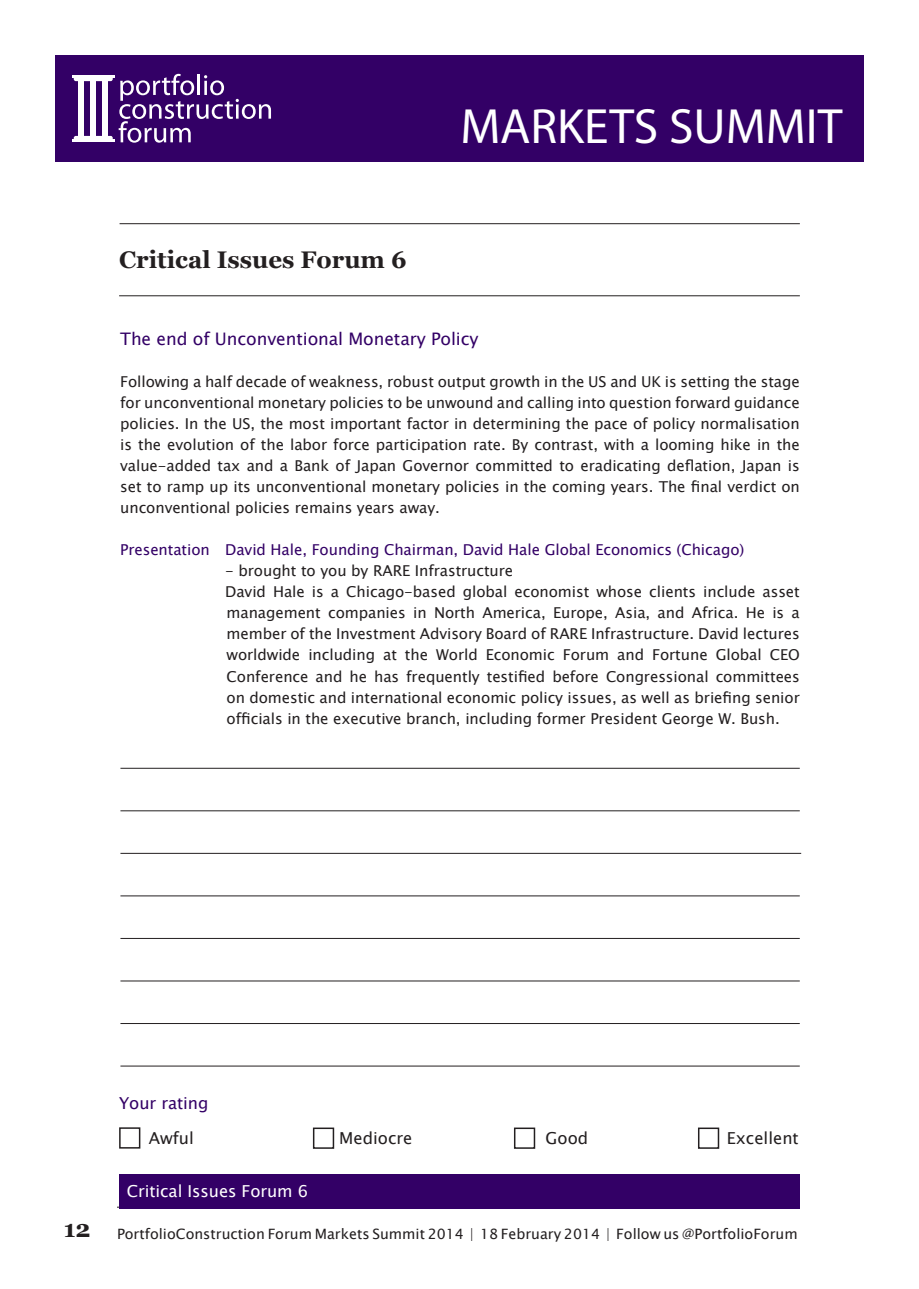
<style>
.page{position:relative;width:919px;height:1289px;background:#fff}
.page>*{position:absolute;margin:0;border:0;box-sizing:border-box;transform-origin:0 0}
.t1{font:49.8px "Myriad Pro";color:#fff}
.t2{font:700 24px "Georgia";color:#231f20}
.t3{font:17.25px "Lucida Sans Unicode";letter-spacing:-.005em;color:#306}
.t4{font:16.5px "Lucida Sans Unicode";color:#231f20}
.t5{font:16.5px "Lucida Sans Unicode";letter-spacing:-.005em;color:#fff}
.t6{font:16.5px "Lucida Sans Unicode";letter-spacing:-.005em;color:#306}
.t7{font:15px/21px "Lucida Sans Unicode";letter-spacing:-.005em;color:#231f20;text-align:justify}
.t8{font:15px "Lucida Sans Unicode";letter-spacing:-.005em;color:#306}
.t9{font:14.25px "Lucida Sans Unicode";color:#231f20}
</style>
<div class="page">
<div style="left:55px;top:55px;width:808px;height:107px;background:#306"></div>
<svg style="left:119px;top:74px;width:152px;height:69px"></svg>
<hr style="left:72px;top:75px;width:42px;height:3px;background:#fff">
<div style="left:74px;top:76px;width:39px;height:5px;background:#fff;border-radius:2px"></div>
<div style="left:74px;top:136px;width:39px;height:5px;background:#fff;border-radius:2px"></div>
<div style="left:78px;top:81px;width:6px;height:56px;background:#fff"></div>
<div style="left:102px;top:81px;width:6px;height:56px;background:#fff"></div>
<div style="left:90px;top:81px;width:6px;height:56px;background:#fff"></div>
<hr style="left:72px;top:139px;width:42px;height:3px;background:#fff">
<hr style="left:117px;top:1206px;width:680px;height:1px;background:#231f20">
<div style="left:119px;top:1174px;width:680px;height:34px;background:#306"></div>
<hr style="left:119px;top:223px;width:680px;height:1px;background:#231f20">
<hr style="left:119px;top:295px;width:680px;height:1px;background:#231f20">
<hr style="left:120px;top:768px;width:679px;height:1px;background:#231f20">
<hr style="left:120px;top:895px;width:679px;height:1px;background:#231f20">
<hr style="left:120px;top:810px;width:679px;height:1px;background:#231f20">
<hr style="left:120px;top:938px;width:679px;height:1px;background:#231f20">
<hr style="left:120px;top:980px;width:679px;height:1px;background:#231f20">
<hr style="left:120px;top:1023px;width:679px;height:1px;background:#231f20">
<hr style="left:120px;top:1065px;width:679px;height:1px;background:#231f20">
<hr style="left:120px;top:853px;width:681px;height:1px;background:#231f20">
<div style="left:313px;top:1127px;width:21px;height:21px;border:2px solid #231f20"></div>
<div style="left:514px;top:1127px;width:21px;height:21px;border:2px solid #231f20"></div>
<div style="left:698px;top:1127px;width:21px;height:21px;border:2px solid #231f20"></div>
<div style="left:119px;top:1127px;width:21px;height:21px;border:2px solid #231f20"></div>
<h2 class="t2" style="left:119px;top:244px;width:289px">Critical Issues Forum 6</h2>
<h1 class="t1" style="left:460px;top:96px;width:383px">MARKETS SUMMIT</h1>
<p class="t3" style="left:120px;top:325px;width:360px">The end of Unconventional Monetary Policy</p>
<p class="t7" style="left:120px;top:371px;width:681px">Following a half decade of weakness, robust output growth in the US and UK is setting the stage for unconventional monetary policies to be unwound and calling into question forward guidance policies. In the US, the most important factor in determining the pace of policy normalisation is the evolution of the labor force participation rate. By contrast, with a looming hike in the value-added tax and a Bank of Japan Governor committed to eradicating deflation, Japan is set to ramp up its unconventional monetary policies in the coming years. The final verdict on unconventional policies remains years away.</p>
<p class="t8" style="left:120px;top:538px;width:625px">Presentation David Hale, Founding Chairman, David Hale Global Economics (Chicago)</p>
<p class="t7" style="left:225px;top:560px;width:576px;text-align:left">- brought to you by RARE Infrastructure<br>David Hale is a Chicago-based global economist whose clients include asset management companies in North America, Europe, Asia, and Africa. He is a member of the Investment Advisory Board of RARE Infrastructure. David lectures worldwide including at the World Economic Forum and Fortune Global CEO Conference and he has frequently testified before Congressional committees on domestic and international economic policy issues, as well as briefing senior officials in the executive branch, including former President George W. Bush.</p>
<p class="t6" style="left:119px;top:1090px;width:91px">Your rating</p>
<p class="t4" style="left:149px;top:1125px;width:47px">Awful</p>
<p class="t4" style="left:339px;top:1125px;width:75px">Mediocre</p>
<p class="t4" style="left:545px;top:1125px;width:44px">Good</p>
<p class="t4" style="left:726px;top:1125px;width:73px">Excellent</p>
<p class="t5" style="left:127px;top:1177px;width:183px">Critical Issues Forum 6</p>
<p class="t9" style="left:64px;top:1222px;width:735px"><sup>12</sup> PortfolioConstruction Forum Markets Summit 2014 | 18 February 2014 | Follow us @PortfolioForum</p>
</div>
